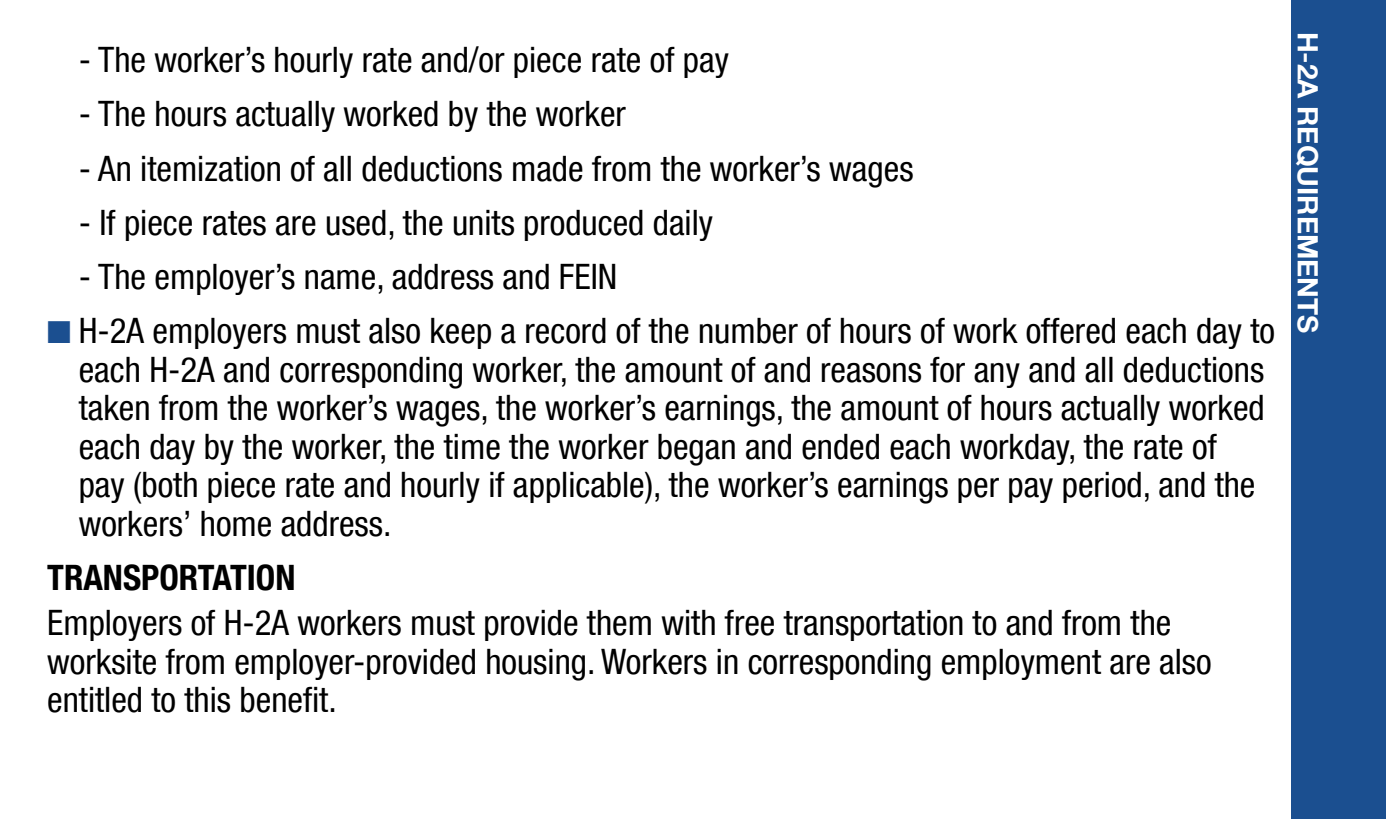
<style>
.page{position:relative;width:1386px;height:819px;background:#fff}
.page>*{position:absolute;margin:0;border:0;box-sizing:border-box;transform-origin:0 0}
.t1{font:condensed 35px/38.5px "Helvetica Neue LT Com";color:#000}
.t2{font:700 condensed 35px "Helvetica Neue LT Com";color:#000}
.t3{font:700 28px "Helvetica Neue LT Com";color:#fff}
.s1{color:#1b4f90}
</style>
<div class="page">
<div style="left:1292px;top:0;width:94px;height:819px;background:#1b4f90"></div>
<p class="t1" style="left:79px;top:40px;width:652px">- The worker’s hourly rate and/or piece rate of pay</p>
<p class="t1" style="left:79px;top:94px;width:549px">- The hours actually worked by the worker</p>
<p class="t1" style="left:79px;top:149px;width:836px">- An itemization of all deductions made from the worker’s wages</p>
<p class="t1" style="left:79px;top:203px;width:636px">- If piece rates are used, the units produced daily</p>
<p class="t1" style="left:79px;top:257px;width:540px">- The employer’s name, address and FEIN</p>
<p class="t1" style="left:79px;top:311px;width:1198px;text-indent:-32px"><span class="s1">■</span> H-2A employers must also keep a record of the number of hours of work offered each day to each H-2A and corresponding worker, the amount of and reasons for any and all deductions taken from the worker’s wages, the worker’s earnings, the amount of hours actually worked each day by the worker, the time the worker began and ended each workday, the rate of<br>pay (both piece rate and hourly if applicable), the worker’s earnings per pay period, and the workers’ home address.</p>
<p class="t2" style="left:47px;top:557px;width:250px">TRANSPORTATION</p>
<p class="t1" style="left:47px;top:603px;width:1166px">Employers of H-2A workers must provide them with free transportation to and from the worksite from employer-provided housing. Workers in corresponding employment are also entitled to this benefit.</p>
<p class="t3" style="left:1325px;top:32px;width:303px;rotate:90deg">H-2A REQUIREMENTS</p>
</div>
